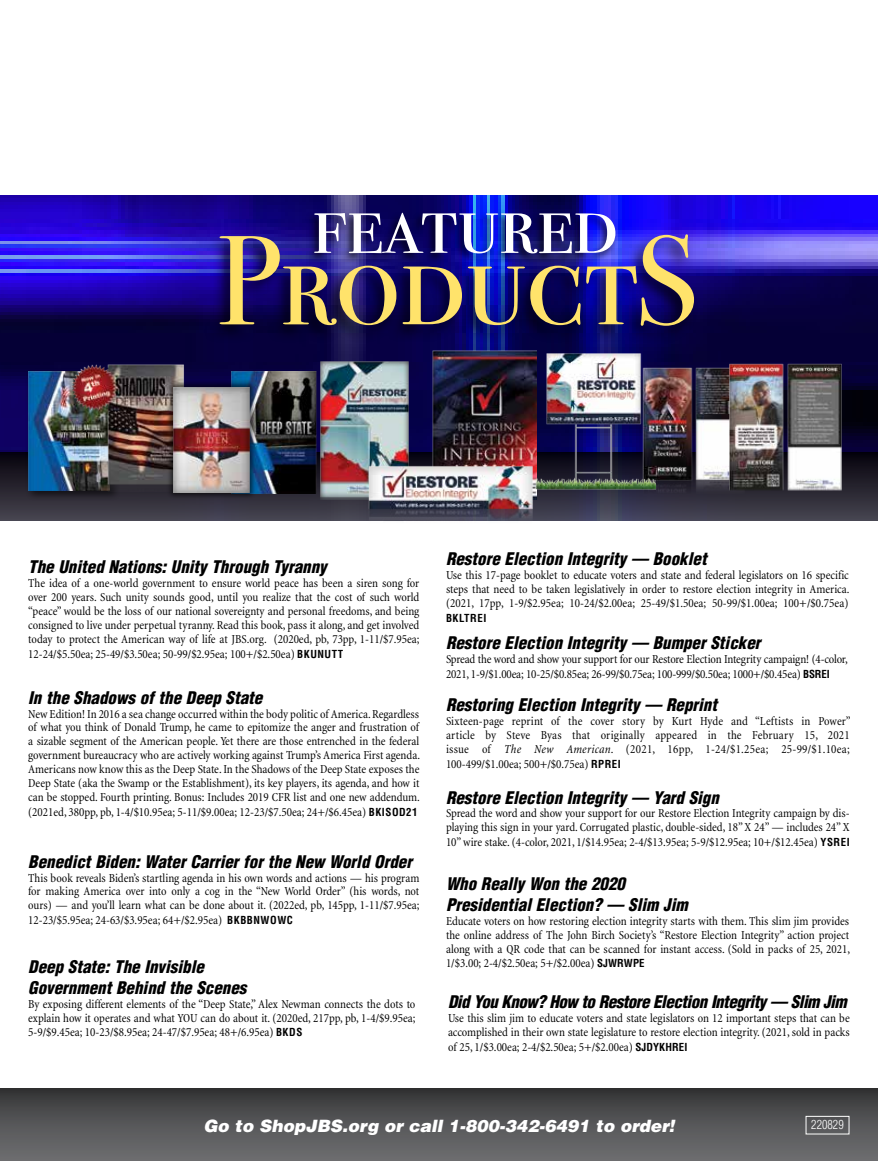
<style>
.page{position:relative;width:878px;height:1161px;background:#fff}
.page>*{position:absolute;margin:0;border:0;box-sizing:border-box;transform-origin:0 0}
.t1{font:italic 900 condensed 16.95px/20.4px "Helvetica";color:#000}
.t2{font:italic 900 condensed 16.95px "Helvetica";letter-spacing:-.03em;color:#000}
.t3{font:italic 900 16.95px "Helvetica";color:#fff}
.t4{font:condensed 12.3px/14.1px "Minion";color:#000;text-align:justify}
.t5{font:300 condensed 12.3px "Helvetica";color:#fff}
.t6{font:700 condensed 10.8px "Helvetica";letter-spacing:.05em;color:#000}
.s1{font-family:"Helvetica";font-weight:700;font-size:10.8px}
.s2{font-style:italic}
</style>
<div class="page">
<img style="left:0;top:195px;width:878px;height:257px">
<svg style="left:0;top:452px;width:878px;height:69px;background:#373542"></svg>
<div style="left:0;top:1089px;width:878px;height:72px;background:linear-gradient(to bottom,#373739,#707173)"></div>
<div style="left:805px;top:1116px;width:44px;height:18px;border:1px solid #fff"></div>
<div style="left:304px;top:211px;width:314px;height:54px;background:#000;opacity:.66"></div>
<div style="left:623px;top:232px;width:75px;height:112px;background:#000;opacity:.65"></div>
<div style="left:203px;top:232px;width:437px;height:112px;background:#000;opacity:.65"></div>
<img style="left:219px;top:213px;width:475px;height:113px">
<img style="left:231px;top:371px;width:74px;height:123px">
<div style="left:26px;top:368px;width:94px;height:133px;background:#000;opacity:.58"></div>
<img style="left:28px;top:371px;width:41px;height:119px">
<img style="left:69px;top:359px;width:131px;height:133px">
<div style="left:166px;top:380px;width:91px;height:120px;background:#000;opacity:.6"></div>
<img style="left:174px;top:387px;width:75px;height:106px">
<div style="left:305px;top:348px;width:118px;height:160px;background:#000;opacity:.75"></div>
<img style="left:431px;top:345px;width:105px;height:106px">
<img style="left:655px;top:362px;width:96px;height:131px">
<img style="left:532px;top:349px;width:123px;height:151px">
<img style="left:364px;top:451px;width:172px;height:70px">
<img style="left:720px;top:358px;width:129px;height:133px">
<h1 class="t1" style="left:28px;top:557px;width:300px">The United Nations: Unity Through Tyranny</h1>
<p class="t4" style="left:28px;top:576px;width:393px">The idea of a one-world government to ensure world peace has been a siren song for over 200 years. Such unity sounds good, until you realize that the cost of such world “peace” would be the loss of our national sovereignty and personal freedoms, and being consigned to live under perpetual tyranny. Read this book, pass it along, and get involved today to protect the American way of life at JBS.org. (2020ed, pb, 73pp, 1-11/$7.95ea; 12-24/$5.50ea; 25-49/$3.50ea; 50-99/$2.95ea; 100+/$2.50ea) <span class="s1">BKUNUTT</span></p>
<h1 class="t1" style="left:28px;top:687px;width:236px">In the Shadows of the Deep State</h1>
<p class="t4" style="left:28px;top:707px;width:393px">New Edition! In 2016 a sea change occurred within the body politic of America. Regardless of what you think of Donald Trump, he came to epitomize the anger and frustration of a sizable segment of the American people. Yet there are those entrenched in the federal government bureaucracy who are actively working against Trump’s America First agenda.<br>Americans now know this as the Deep State. In the Shadows of the Deep State exposes the Deep State (aka the Swamp or the Establishment), its key players, its agenda, and how it can be stopped. Fourth printing. Bonus: Includes 2019 CFR list and one new addendum. (2021ed, 380pp, pb, 1-4/$10.95ea; 5-11/$9.00ea; 12-23/$7.50ea; 24+/$6.45ea) <span class="s1">BKISOD21</span></p>
<h1 class="t1" style="left:28px;top:851px;width:385px">Benedict Biden: Water Carrier for the New World Order</h1>
<p class="t4" style="left:28px;top:871px;width:393px">This book reveals Biden’s startling agenda in his own words and actions — his program for making America over into only a cog in the “New World Order” (his words, not ours) — and you’ll learn what can be done about it. (2022ed, pb, 145pp, 1-11/$7.95ea; 12-23/$5.95ea; 24-63/$3.95ea; 64+/$2.95ea) <span class="s1">BKBBNWOWC</span></p>
<h1 class="t1" style="left:28px;top:957px;width:220px">Deep State: The Invisible<br>Government Behind the Scenes</h1>
<p class="t4" style="left:28px;top:997px;width:389px">By exposing different elements of the “Deep State,” Alex Newman connects the dots to explain how it operates and what YOU can do about it. (2020ed, 217pp, pb, 1-4/$9.95ea; 5-9/$9.45ea; 10-23/$8.95ea; 24-47/$7.95ea; 48+/6.95ea) <span class="s1">BKDS</span></p>
<h1 class="t1" style="left:446px;top:549px;width:262px">Restore Election Integrity — Booklet</h1>
<p class="t4" style="left:446px;top:569px;width:405px">Use this 17-page booklet to educate voters and state and federal legislators on 16 specific steps that need to be taken legislatively in order to restore election integrity in America. (2021, 17pp, 1-9/$2.95ea; 10-24/$2.00ea; 25-49/$1.50ea; 50-99/$1.00ea; 100+/$0.75ea)</p>
<p class="t6" style="left:446px;top:612px;width:42px">BKLTREI</p>
<h1 class="t1" style="left:446px;top:632px;width:316px">Restore Election Integrity — Bumper Sticker</h1>
<p class="t4" style="left:446px;top:652px;width:403px;line-height:14.9px">Spread the word and show your support for our Restore Election Integrity campaign! (4-color,<br>2021, 1-9/$1.00ea; 10-25/$0.85ea; 26-99/$0.75ea; 100-999/$0.50ea; 1000+/$0.45ea) <span class="s1">BSREI</span></p>
<h1 class="t1" style="left:446px;top:695px;width:272px">Restoring Election Integrity — Reprint</h1>
<p class="t4" style="left:446px;top:715px;width:406px">Sixteen-page reprint of the cover story by Kurt Hyde and “Leftists in Power” article by Steve Byas that originally appeared in the February 15, 2021 issue of <span class="s2">The New American</span>. (2021, 16pp, 1-24/$1.25ea; 25-99/$1.10ea; 100-499/$1.00ea; 500+/$0.75ea) <span class="s1">RPREI</span></p>
<h1 class="t1" style="left:446px;top:787px;width:274px">Restore Election Integrity — Yard Sign</h1>
<p class="t4" style="left:446px;top:807px;width:405px">Spread the word and show your support for our Restore Election Integrity campaign by dis&shy;playing this sign in your yard. Corrugated plastic, double-sided, 18” X 24” — includes 24” X 10” wire stake. (4-color, 2021, 1/$14.95ea; 2-4/$13.95ea; 5-9/$12.95ea; 10+/$12.45ea) <span class="s1">YSREI</span></p>
<h1 class="t1" style="left:446px;top:874px;width:243px">Who Really Won the 2020<br>Presidential Election? — Slim Jim</h1>
<p class="t4" style="left:446px;top:914px;width:405px">Educate voters on how restoring election integrity starts with them. This slim jim provides the online address of The John Birch Society’s “Restore Election Integrity” action project along with a QR code that can be scanned for instant access. (Sold in packs of 25, 2021, 1/$3.00; 2-4/$2.50ea; 5+/$2.00ea) <span class="s1">SJWRWPE</span></p>
<h1 class="t2" style="left:448px;top:991px;width:400px">Did You Know? How to Restore Election Integrity — Slim Jim</h1>
<p class="t4" style="left:448px;top:1011px;width:403px">Use this slim jim to educate voters and state legislators on 12 important steps that can be accomplished in their own state legislature to restore election integrity. (2021, sold in packs of 25, 1/$3.00ea; 2-4/$2.50ea; 5+/$2.00ea) <span class="s1">SJDYKHREI</span></p>
<h1 class="t3" style="left:203px;top:1115px;width:473px">Go to ShopJBS.org or call 1-800-342-6491 to order!</h1>
<p class="t5" style="left:811px;top:1118px;width:34px">220829</p>
</div>
